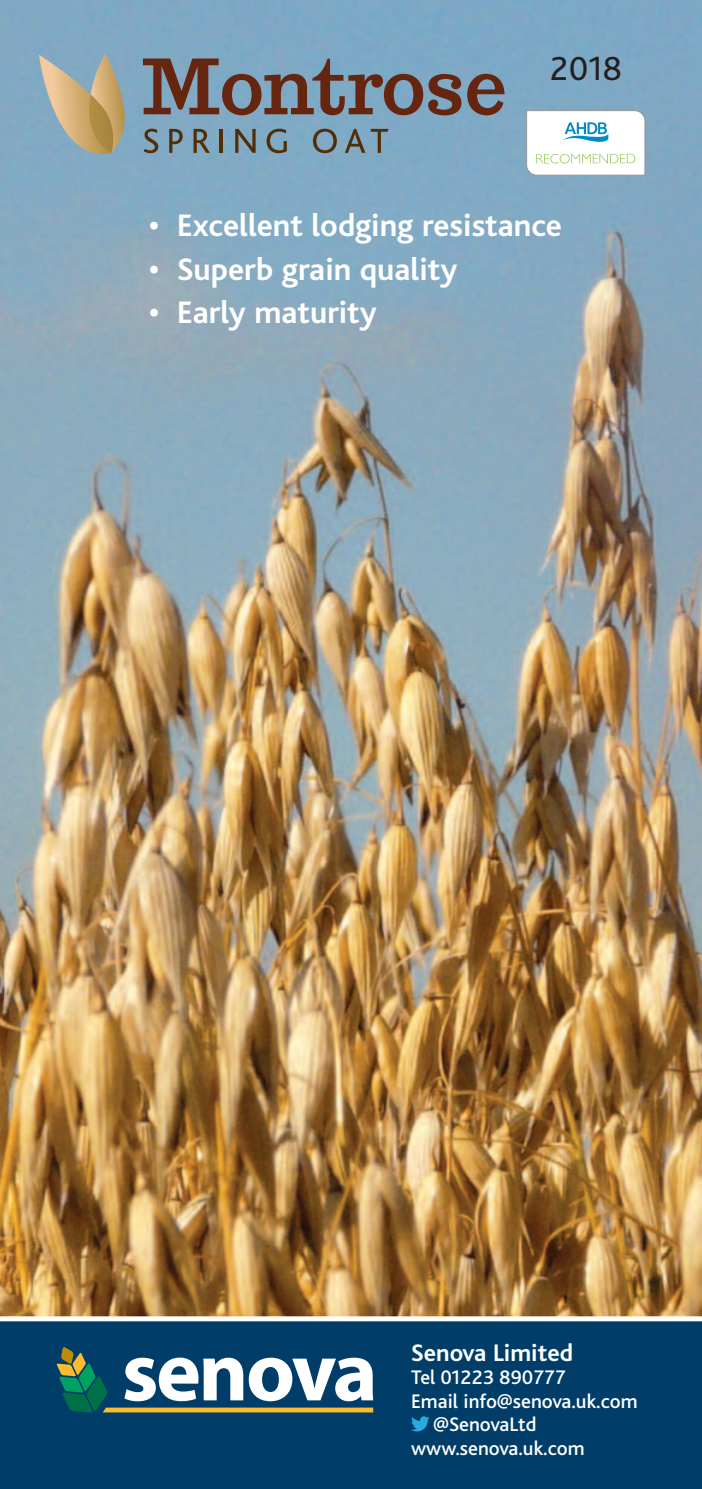
<style>
.page{position:relative;width:702px;height:1489px;background:#fff}
.page>*{position:absolute;margin:0;border:0;box-sizing:border-box;transform-origin:0 0}
.t1{font:35px "Bliss";color:#231f20}
.t2{font:700 32.5px "Bliss";color:#fff}
.t3{font:700 25px "Bliss";color:#fff}
.t4{font:500 20.5px "Bliss";color:#fff}
</style>
<div class="page">
<img style="left:0;top:0;width:702px;height:1316px">
<div style="left:0;top:1318px;width:702px;height:170px;background:#003e69"></div>
<svg style="left:57px;top:1347px;width:316px;height:65px"></svg>
<div style="left:0;top:1316px;width:702px;height:5px;background:#fff"></div>
<svg style="left:39px;top:53px;width:87px;height:101px;background:#aea991"></svg>
<svg style="left:143px;top:58px;width:318px;height:57px;background:#74747c"></svg>
<svg style="left:467px;top:74px;width:37px;height:41px;background:#706163"></svg>
<svg style="left:144px;top:129px;width:14px;height:24px"></svg>
<svg style="left:169px;top:129px;width:14px;height:24px"></svg>
<svg style="left:193px;top:129px;width:17px;height:24px"></svg>
<hr style="left:220px;top:129px;width:3px;height:24px;background:#522e07">
<svg style="left:235px;top:129px;width:20px;height:24px"></svg>
<svg style="left:266px;top:129px;width:21px;height:24px"></svg>
<svg style="left:313px;top:129px;width:24px;height:24px"></svg>
<svg style="left:345px;top:129px;width:20px;height:24px"></svg>
<svg style="left:371px;top:129px;width:17px;height:24px"></svg>
<svg style="left:411px;top:1416px;width:18px;height:15px"></svg>
<svg style="left:526px;top:110px;width:119px;height:65px"></svg>
<h1 class="t1" style="left:550px;top:57px;width:73px">2018</h1>
<h2 class="t2" style="left:149px;top:215px;width:414px">• Excellent lodging resistance</h2>
<h2 class="t2" style="left:149px;top:258px;width:310px">• Superb grain quality</h2>
<h2 class="t2" style="left:149px;top:301px;width:229px">• Early maturity</h2>
<p class="t3" style="left:411px;top:1344px;width:163px">Senova Limited</p>
<p class="t4" style="left:411px;top:1370px;width:156px">Tel 01223 890777</p>
<p class="t4" style="left:411px;top:1393px;width:228px">Email info@senova.uk.com</p>
<p class="t4" style="left:433px;top:1417px;width:105px">@SenovaLtd</p>
<p class="t4" style="left:411px;top:1441px;width:175px">www.senova.uk.com</p>
</div>
